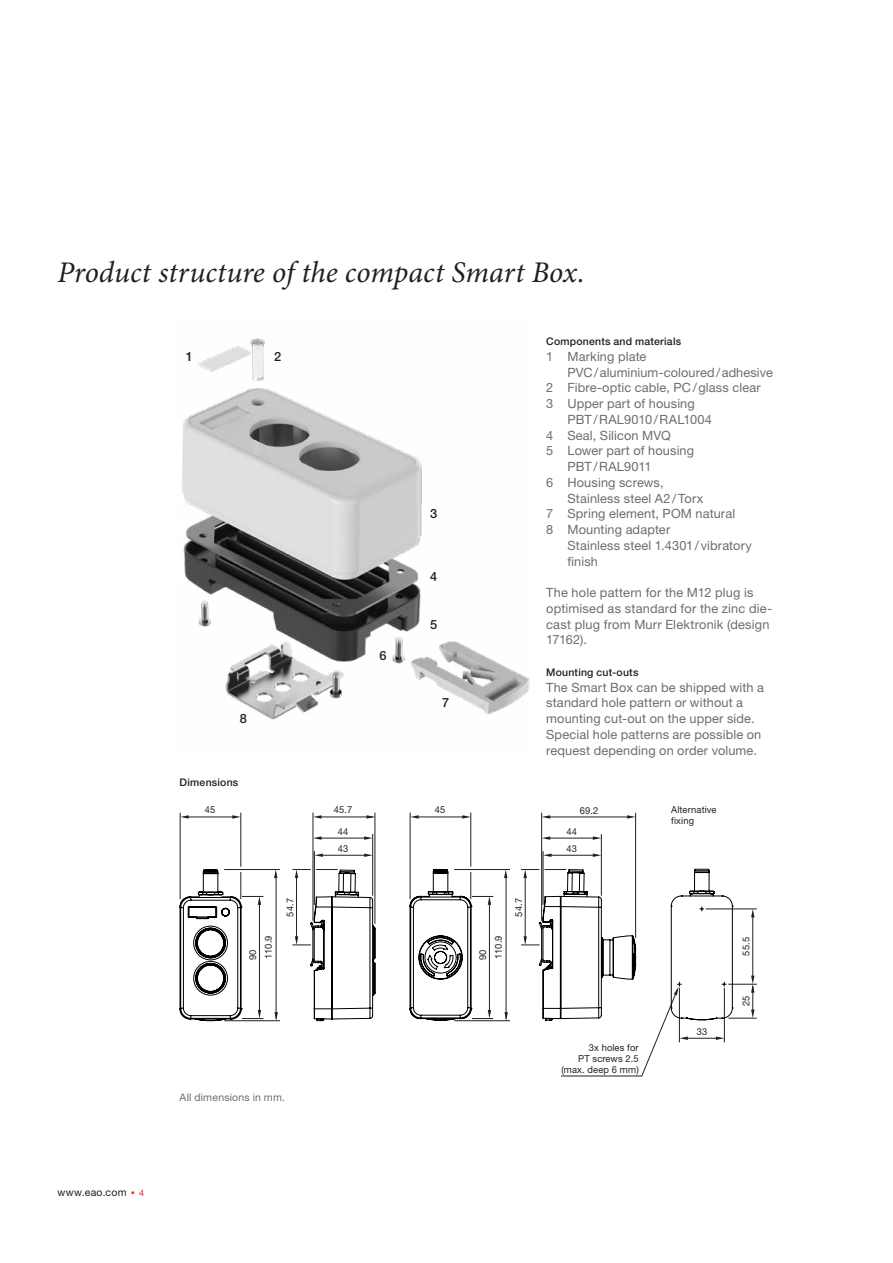
<style>
.page{position:relative;width:893px;height:1263px;background:#fff}
.page>*{position:absolute;margin:0;border:0;box-sizing:border-box;transform-origin:0 0}
._02_Lead_Unterstrich{font:italic 30px "Minion Pro";color:#231f20}
._03_Lauftext_Grau{font:12.75px/15.8px "Helvetica Neue LT Std";letter-spacing:.01em;color:#6c6d70}
._03_Lauftext_Grau-2{font:500 12.75px "Helvetica Neue LT Std";color:#231f20}
._03_Untertitel{font:500 10.5px "Helvetica Neue LT Std";letter-spacing:.02em;color:#231f20}
._03_Lauftext_Grau-3{font:10.5px "Helvetica Neue LT Std";letter-spacing:.02em;color:#6c6d70}
.t1{font:10.5px "Helvetica Neue LT Std";letter-spacing:.025em;color:#231f20}
.t2{font:9.6px/11.2px "Helvetica Neue";color:#231f20}
.t3{font:9px "Helvetica Neue LT Std";color:#ee1d23}
</style>
<div class="page">
<img style="left:182px;top:338px;width:347px;height:382px">
<svg style="left:593px;top:853px;width:8px;height:4px"></svg>
<svg style="left:544px;top:853px;width:8px;height:4px"></svg>
<svg style="left:593px;top:836px;width:8px;height:4px"></svg>
<svg style="left:542px;top:836px;width:8px;height:4px"></svg>
<svg style="left:627px;top:815px;width:8px;height:4px"></svg>
<svg style="left:542px;top:815px;width:8px;height:4px"></svg>
<svg style="left:364px;top:853px;width:8px;height:4px"></svg>
<svg style="left:315px;top:853px;width:8px;height:4px"></svg>
<svg style="left:716px;top:1036px;width:8px;height:4px"></svg>
<svg style="left:364px;top:836px;width:8px;height:4px"></svg>
<svg style="left:314px;top:836px;width:8px;height:4px"></svg>
<svg style="left:751px;top:910px;width:3px;height:7px"></svg>
<svg style="left:366px;top:815px;width:9px;height:4px"></svg>
<svg style="left:314px;top:815px;width:8px;height:4px"></svg>
<svg style="left:462px;top:815px;width:8px;height:4px"></svg>
<svg style="left:411px;top:815px;width:8px;height:4px"></svg>
<svg style="left:232px;top:815px;width:9px;height:4px"></svg>
<svg style="left:181px;top:815px;width:8px;height:4px"></svg>
<hr style="left:601px;top:834px;width:1px;height:62px;background:#231f20">
<hr style="left:635px;top:813px;width:1px;height:125px;background:#231f20">
<hr style="left:543px;top:851px;width:1px;height:54px;background:#231f20">
<hr style="left:541px;top:813px;width:1px;height:108px;background:#231f20">
<hr style="left:550px;top:855px;width:44px;height:1px;background:#231f20">
<hr style="left:550px;top:838px;width:44px;height:1px;background:#231f20">
<hr style="left:550px;top:817px;width:79px;height:1px;background:#231f20">
<hr style="left:372px;top:834px;width:1px;height:62px;background:#231f20">
<hr style="left:375px;top:813px;width:1px;height:111px;background:#231f20">
<hr style="left:314px;top:851px;width:1px;height:54px;background:#231f20">
<hr style="left:313px;top:813px;width:1px;height:108px;background:#231f20">
<hr style="left:321px;top:855px;width:44px;height:1px;background:#231f20">
<hr style="left:724px;top:988px;width:1px;height:54px;background:#231f20">
<hr style="left:686px;top:1038px;width:32px;height:1px;background:#231f20">
<hr style="left:321px;top:838px;width:44px;height:1px;background:#231f20">
<hr style="left:706px;top:909px;width:51px;height:1px;background:#231f20">
<hr style="left:752px;top:915px;width:1px;height:62px;background:#231f20">
<hr style="left:321px;top:817px;width:52px;height:1px;background:#231f20">
<hr style="left:470px;top:813px;width:1px;height:54px;background:#231f20">
<hr style="left:410px;top:813px;width:1px;height:86px;background:#231f20">
<hr style="left:418px;top:817px;width:46px;height:1px;background:#231f20">
<hr style="left:241px;top:813px;width:1px;height:54px;background:#231f20">
<hr style="left:180px;top:813px;width:1px;height:86px;background:#231f20">
<hr style="left:188px;top:817px;width:46px;height:1px;background:#231f20">
<svg style="left:733px;top:976px;width:24px;height:43px"></svg>
<svg style="left:454px;top:1021px;width:234px;height:55px"></svg>
<svg style="left:180px;top:869px;width:130px;height:152px"></svg>
<svg style="left:310px;top:868px;width:423px;height:153px"></svg>
<p class="_02_Lead_Unterstrich" style="left:57px;top:252px;width:529px">Product structure of the compact Smart Box.</p>
<p class="_03_Lauftext_Grau-2" style="left:186px;top:349px;width:9px">1</p>
<p class="_03_Lauftext_Grau-2" style="left:274px;top:349px;width:9px">2</p>
<p class="_03_Lauftext_Grau-2" style="left:240px;top:711px;width:9px">8</p>
<p class="_03_Untertitel" style="left:180px;top:776px;width:60px">Dimensions</p>
<p class="t2" style="left:205px;top:803px;width:12px">45</p>
<p class="t2" style="left:245px;top:960px;width:26px;line-height:15.5px;rotate:-90deg">90<br>110.9</p>
<p class="t2" style="left:284px;top:916px;width:20px;rotate:-90deg">54.7</p>
<p class="t1" style="left:57px;top:1186px;width:80px">www.eao.com <sup>.</sup></p>
<p class="t3" style="left:139px;top:1187px;width:7px">4</p>
<p class="_03_Lauftext_Grau-3" style="left:180px;top:1091px;width:107px">All dimensions in mm.</p>
<p class="_03_Lauftext_Grau-2" style="left:379px;top:648px;width:9px">6</p>
<p class="_03_Lauftext_Grau-2" style="left:430px;top:506px;width:9px">3</p>
<p class="_03_Lauftext_Grau-2" style="left:430px;top:569px;width:9px">4</p>
<p class="_03_Lauftext_Grau-2" style="left:430px;top:617px;width:9px">5</p>
<p class="_03_Lauftext_Grau-2" style="left:442px;top:695px;width:9px">7</p>
<p class="_03_Untertitel" style="left:546px;top:335px;width:137px">Components and materials</p>
<p class="_03_Lauftext_Grau" style="left:546px;top:348px;width:102px">1 Marking plate</p>
<p class="_03_Lauftext_Grau" style="left:567px;top:364px;width:207px">PVC/aluminium-coloured/adhesive</p>
<p class="_03_Lauftext_Grau" style="left:546px;top:380px;width:216px">2 Fibre-optic cable, PC/glass clear</p>
<p class="_03_Lauftext_Grau" style="left:546px;top:396px;width:150px">3 Upper part of housing</p>
<p class="_03_Lauftext_Grau" style="left:567px;top:411px;width:146px">PBT/RAL9010/RAL1004</p>
<p class="_03_Lauftext_Grau" style="left:546px;top:427px;width:126px">4 Seal, Silicon MVQ</p>
<p class="_03_Lauftext_Grau" style="left:546px;top:443px;width:149px">5 Lower part of housing</p>
<p class="_03_Lauftext_Grau" style="left:567px;top:459px;width:86px">PBT/RAL9011</p>
<p class="_03_Lauftext_Grau" style="left:567px;top:474px;width:137px;text-indent:-21px">6 Housing screws,<br>Stainless steel A2/Torx</p>
<p class="_03_Lauftext_Grau" style="left:546px;top:506px;width:191px">7 Spring element, POM natural</p>
<p class="_03_Lauftext_Grau" style="left:546px;top:522px;width:126px">8 Mounting adapter</p>
<p class="_03_Lauftext_Grau" style="left:567px;top:537px;width:186px">Stainless steel 1.4301/ vibratory finish</p>
<p class="_03_Lauftext_Grau" style="left:546px;top:585px;width:227px">The hole pattern for the M12 plug is optimised as standard for the zinc die&shy;cast plug from Murr Elektronik (design<br>17162).</p>
<p class="_03_Untertitel" style="left:546px;top:666px;width:94px">Mounting cut-outs</p>
<p class="_03_Lauftext_Grau" style="left:546px;top:679px;width:219px">The Smart Box can be shipped with a standard hole pattern or without a mounting cut-out on the upper side.<br>Special hole patterns are possible on request depending on order volume.</p>
<p class="t2" style="left:334px;top:803px;width:20px">45.7</p>
<p class="t2" style="left:671px;top:803px;width:47px">Alternative fixing</p>
<p class="t2" style="left:435px;top:803px;width:12px">45</p>
<p class="t2" style="left:580px;top:805px;width:20px">69.2</p>
<p class="t2" style="left:338px;top:826px;width:12px">44</p>
<p class="t2" style="left:338px;top:843px;width:12px">43</p>
<p class="t2" style="left:475px;top:960px;width:26px;line-height:15.5px;rotate:-90deg">90<br>110.9</p>
<p class="t2" style="left:513px;top:916px;width:20px;rotate:-90deg">54.7</p>
<p class="t2" style="left:566px;top:826px;width:12px">44</p>
<p class="t2" style="left:566px;top:843px;width:12px">43</p>
<p class="t2" style="left:561px;top:1042px;width:79px;text-align:right">3x holes for<br>PT screws 2.5 (max. deep 6 mm)</p>
<p class="t2" style="left:697px;top:1026px;width:12px">33</p>
<p class="t2" style="left:740px;top:955px;width:20px;rotate:-90deg">55.5</p>
<p class="t2" style="left:740px;top:1006px;width:12px;rotate:-90deg">25</p>
</div>
